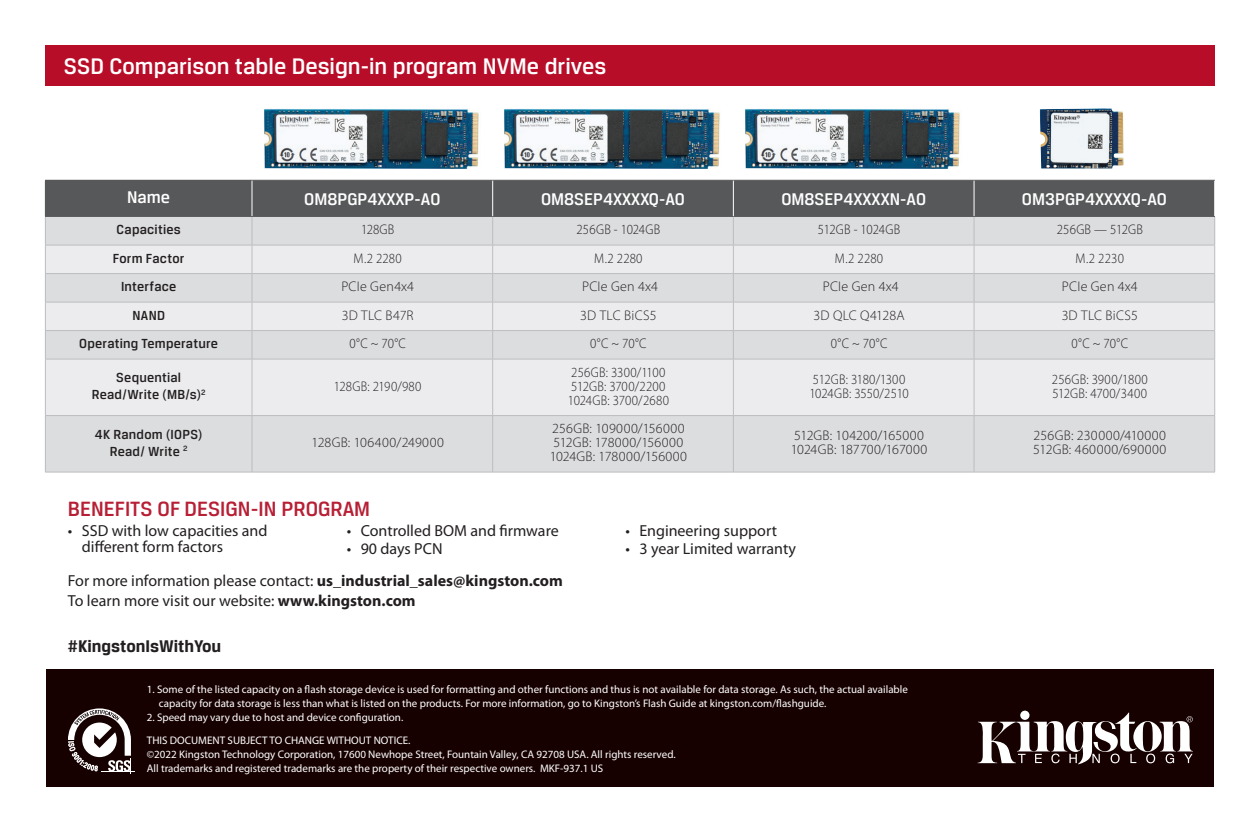
<style>
.page{position:relative;width:1260px;height:828px;background:#fff}
.page>*{position:absolute;margin:0;border:0;box-sizing:border-box;transform-origin:0 0}
.t1{font:500 24px "Breuer Text";color:#fff}
.t2{font:500 22px "Breuer Text";color:#b71f35}
.t3{font:500 18px "Breuer Text";color:#fff}
.t4{font:700 18px "Breuer Text";color:#231f20}
.t5{font:16px/16px "Myriad Pro";color:#231f20}
.t6{font:300 14px/14px "Myriad Pro";letter-spacing:.02em;color:#231f20}
.t7{font:300 14px/14px "Myriad Pro";letter-spacing:.02em;color:#231f20;scale:.92 1}
.t8{font:500 14px/17px "Breuer Text";letter-spacing:.015em;color:#231f20;text-align:center}
.t9{font:300 14px/14px "Myriad Pro";letter-spacing:-.01em;color:#231f20;scale:.92 1}
.t10{font:11px/14px "Myriad Pro";color:#fff}
.s1{font-weight:700}
</style>
<div class="page">
<div style="left:46px;top:669px;width:1168px;height:117px;background:#170000"></div>
<svg style="left:1020px;top:711px;width:10px;height:9px"></svg>
<svg style="left:978px;top:713px;width:215px;height:51px"></svg>
<hr style="left:101px;top:771px;width:34px;height:1px;background:#fff">
<svg style="left:68px;top:708px;width:63px;height:66px"></svg>
<div style="left:45px;top:45px;width:1170px;height:41px;background:#b80d29"></div>
<div style="left:45px;top:180px;width:207px;height:36px;background:#57585a"></div>
<div style="left:45px;top:216px;width:207px;height:29px;background:#dcdddf"></div>
<div style="left:45px;top:245px;width:207px;height:29px;background:#ececee"></div>
<div style="left:45px;top:274px;width:207px;height:28px;background:#dcdddf"></div>
<div style="left:45px;top:302px;width:207px;height:29px;background:#ececee"></div>
<div style="left:45px;top:331px;width:207px;height:28px;background:#dcdddf"></div>
<div style="left:45px;top:359px;width:207px;height:57px;background:#ececee"></div>
<div style="left:45px;top:416px;width:207px;height:56px;background:#dcdddf"></div>
<hr style="left:45px;top:245px;width:207px;height:1px;background:#bcbdc0">
<hr style="left:45px;top:273px;width:207px;height:1px;background:#bcbdc0">
<hr style="left:45px;top:302px;width:207px;height:1px;background:#bcbdc0">
<hr style="left:45px;top:359px;width:1px;height:56px;background:#bcbdc0">
<hr style="left:45px;top:415px;width:207px;height:1px;background:#bcbdc0">
<hr style="left:45px;top:416px;width:1px;height:56px;background:#bcbdc0">
<hr style="left:45px;top:472px;width:207px;height:1px;background:#bcbdc0">
<hr style="left:252px;top:472px;width:241px;height:1px;background:#bcbdc0">
<hr style="left:493px;top:472px;width:240px;height:1px;background:#bcbdc0">
<hr style="left:733px;top:472px;width:241px;height:1px;background:#bcbdc0">
<hr style="left:974px;top:472px;width:241px;height:1px;background:#bcbdc0">
<hr style="left:45px;top:330px;width:207px;height:1px;background:#bcbdc0">
<svg style="left:45px;top:217px;width:1px;height:142px"></svg>
<hr style="left:45px;top:359px;width:207px;height:1px;background:#bcbdc0">
<svg style="left:252px;top:181px;width:963px;height:291px;background:#d1d1d3"></svg>
<hr style="left:252px;top:359px;width:241px;height:1px;background:#bcbdc0">
<hr style="left:493px;top:359px;width:240px;height:1px;background:#bcbdc0">
<hr style="left:733px;top:359px;width:241px;height:1px;background:#bcbdc0">
<hr style="left:974px;top:359px;width:241px;height:1px;background:#bcbdc0">
<hr style="left:45px;top:216px;width:207px;height:1px;background:#57585a">
<hr style="left:252px;top:180px;width:241px;height:1px;background:#57585a">
<hr style="left:252px;top:216px;width:241px;height:1px;background:#57585a">
<hr style="left:493px;top:180px;width:240px;height:1px;background:#57585a">
<hr style="left:493px;top:216px;width:240px;height:1px;background:#57585a">
<hr style="left:733px;top:180px;width:241px;height:1px;background:#57585a">
<hr style="left:974px;top:180px;width:241px;height:1px;background:#57585a">
<hr style="left:733px;top:216px;width:241px;height:1px;background:#57585a">
<hr style="left:974px;top:216px;width:241px;height:1px;background:#57585a">
<hr style="left:252px;top:181px;width:1px;height:35px;background:#fff">
<hr style="left:492px;top:181px;width:1px;height:35px;background:#fff">
<hr style="left:733px;top:181px;width:1px;height:35px;background:#fff">
<hr style="left:974px;top:181px;width:1px;height:35px;background:#fff">
<hr style="left:1214px;top:181px;width:1px;height:35px;background:#fff">
<img style="left:745px;top:109px;width:215px;height:59px">
<img style="left:505px;top:109px;width:215px;height:59px">
<img style="left:264px;top:109px;width:215px;height:59px">
<img style="left:1040px;top:108px;width:84px;height:60px">
<h1 class="t1" style="left:64px;top:53px;width:544px">SSD Comparison table Design-in program NVMe drives</h1>
<h3 class="t3" style="left:127px;top:187px;width:45px">Name</h3>
<h3 class="t3" style="left:304px;top:189px;width:138px">OM8PGP4XXXP-A0</h3>
<h3 class="t3" style="left:541px;top:189px;width:145px">OM8SEP4XXXXQ-A0</h3>
<h3 class="t3" style="left:781px;top:189px;width:146px">OM8SEP4XXXXN-A0</h3>
<h3 class="t3" style="left:1022px;top:189px;width:146px">OM3PGP4XXXXQ-A0</h3>
<p class="t8" style="left:117px;top:221px;width:66px">Capacities</p>
<p class="t7" style="left:361px;top:222px;width:38px">128GB</p>
<p class="t7" style="left:576px;top:222px;width:93px">256GB - 1024GB</p>
<p class="t9" style="left:818px;top:222px;width:91px">512GB - 1024GB</p>
<p class="t7" style="left:1057px;top:222px;width:95px">256GB — 512GB</p>
<p class="t8" style="left:113px;top:249px;width:73px">Form Factor</p>
<p class="t7" style="left:354px;top:251px;width:54px">M.2 2280</p>
<p class="t7" style="left:594px;top:251px;width:54px">M.2 2280</p>
<p class="t7" style="left:835px;top:251px;width:54px">M.2 2280</p>
<p class="t7" style="left:1076px;top:251px;width:54px">M.2 2230</p>
<p class="t8" style="left:121px;top:278px;width:57px">Interface</p>
<p class="t6" style="left:341px;top:279px;width:74px">PCIe Gen4x4</p>
<p class="t6" style="left:582px;top:279px;width:77px">PCIe Gen 4x4</p>
<p class="t6" style="left:823px;top:279px;width:77px">PCIe Gen 4x4</p>
<p class="t6" style="left:1062px;top:279px;width:77px">PCIe Gen 4x4</p>
<p class="t8" style="left:132px;top:306px;width:34px">NAND</p>
<p class="t6" style="left:342px;top:308px;width:73px">3D TLC B47R</p>
<p class="t6" style="left:580px;top:308px;width:78px">3D TLC BiCS5</p>
<p class="t6" style="left:814px;top:308px;width:92px">3D QLC Q4128A</p>
<p class="t6" style="left:1062px;top:308px;width:78px">3D TLC BiCS5</p>
<p class="t8" style="left:79px;top:335px;width:140px">Operating Temperature</p>
<p class="t7" style="left:350px;top:336px;width:63px">0°C ~ 70°C</p>
<p class="t7" style="left:590px;top:336px;width:63px">0°C ~ 70°C</p>
<p class="t7" style="left:831px;top:336px;width:63px">0°C ~ 70°C</p>
<p class="t7" style="left:1072px;top:336px;width:63px">0°C ~ 70°C</p>
<p class="t8" style="left:92px;top:369px;width:115px">Sequential<br>Read/Write (MB/s)<sup>2</sup></p>
<p class="t7" style="left:334px;top:379px;width:97px">128GB: 2190/980</p>
<p class="t7" style="left:568px;top:365px;width:111px">256GB: 3300/1100<br>512GB: 3700/2200<br>1024GB: 3700/2680</p>
<p class="t9" style="left:809px;top:372px;width:110px">512GB: 3180/1300<br>1024GB: 3550/2510</p>
<p class="t7" style="left:1052px;top:372px;width:106px">256GB: 3900/1800<br>512GB: 4700/3400</p>
<p class="t8" style="left:95px;top:425px;width:109px">4K Random (IOPS)<br>Read/ Write <sup>2</sup></p>
<p class="t6" style="left:312px;top:435px;width:134px">128GB: 106400/249000</p>
<p class="t6" style="left:550px;top:421px;width:139px">256GB: 109000/156000<br>512GB: 178000/156000<br>1024GB: 178000/156000</p>
<p class="t6" style="left:791px;top:428px;width:138px">512GB: 104200/165000<br>1024GB: 187700/167000</p>
<p class="t6" style="left:1033px;top:428px;width:134px">256GB: 230000/410000<br>512GB: 460000/690000</p>
<h2 class="t2" style="left:68px;top:496px;width:304px">BENEFITS OF DESIGN-IN PROGRAM</h2>
<h3 class="t5" style="left:82px;top:522px;width:187px;text-indent:-14px">• SSD with low capacities and different form factors</h3>
<h3 class="t5" style="left:347px;top:522px;width:214px">• Controlled BOM and firmware</h3>
<h3 class="t5" style="left:347px;top:540px;width:97px">• 90 days PCN</h3>
<h3 class="t5" style="left:68px;top:571px;width:496px;line-height:19.6px">For more information please contact: <span class="s1">us_industrial_sales@kingston.com<br></span>To learn more visit our website: <span class="s1">www.kingston.com</span></h3>
<h3 class="t4" style="left:68px;top:636px;width:155px">#KingstonIsWithYou</h3>
<h3 class="t5" style="left:625px;top:522px;width:153px">• Engineering support</h3>
<h3 class="t5" style="left:625px;top:540px;width:172px">• 3 year Limited warranty</h3>
<p class="t10" style="left:159px;top:682px;width:751px;text-indent:-12px">1. Some of the listed capacity on a flash storage device is used for formatting and other functions and thus is not available for data storage. As such, the actual available capacity for data storage is less than what is listed on the products. For more information, go to Kingston’s Flash Guide at kingston.com/flashguide.</p>
<p class="t10" style="left:147px;top:706px;width:265px;line-height:23px">2. Speed may vary due to host and device configuration.<br>THIS DOCUMENT SUBJECT TO CHANGE WITHOUT NOTICE.</p>
<p class="t10" style="left:147px;top:747px;width:530px">©2022 Kingston Technology Corporation, 17600 Newhope Street, Fountain Valley, CA 92708 USA. All rights reserved.<br>All trademarks and registered trademarks are the property of their respective owners. MKF-937.1 US</p>
</div>
